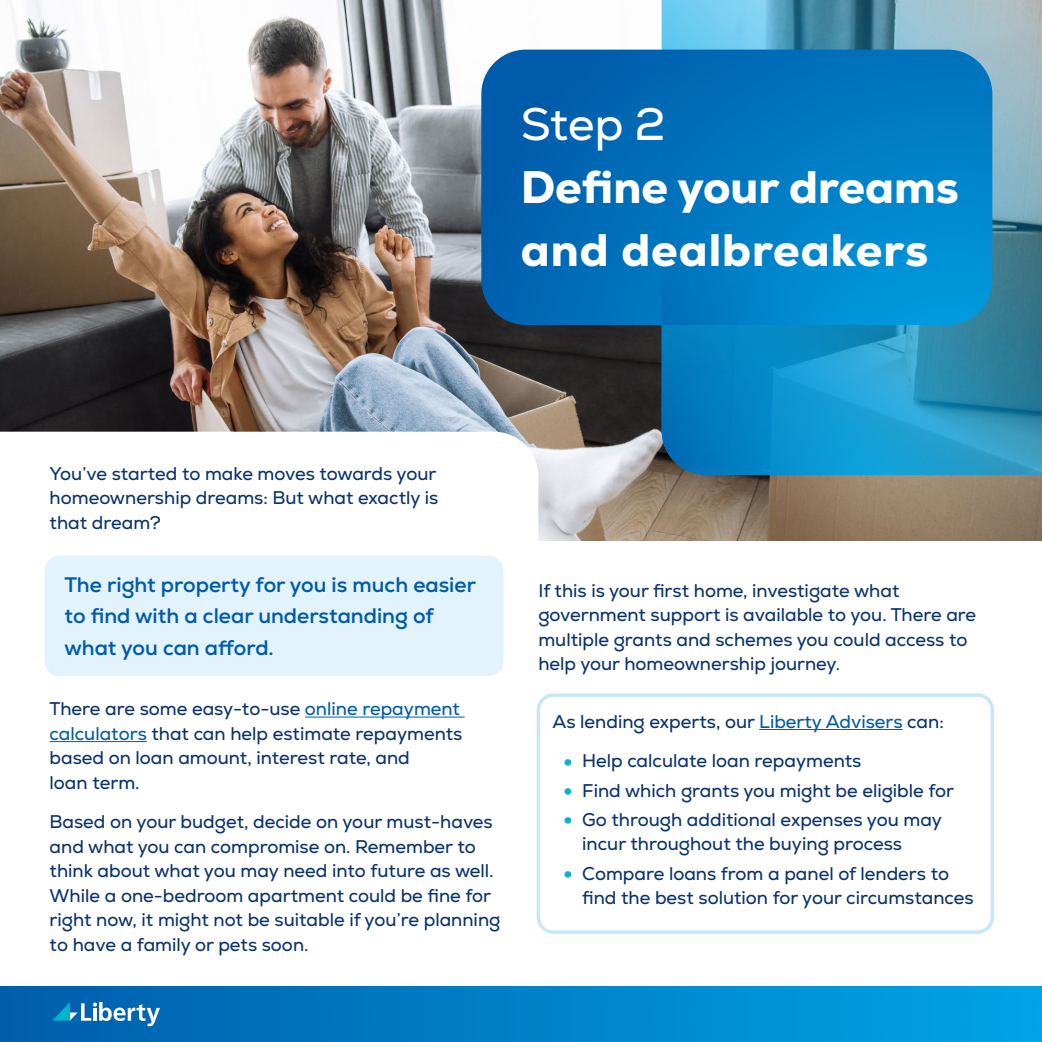
<style>
.page{position:relative;width:1042px;height:1042px;background:#fff}
.page>*{position:absolute;margin:0;border:0;box-sizing:border-box;transform-origin:0 0}
.t1{font:800 45.5px/63px "Nexa";letter-spacing:.005em;color:#fff}
.t2{font:45.5px "Nexa";color:#fff}
.t3{font:700 21px/31.5px "Nexa";color:#005baa}
.t4{font:18.38px/24.5px "Nexa";color:#0a3370}
.s1{color:#005baa}
.s2{font-weight:700;font-size:28px;color:#00b4ce}
</style>
<div class="page">
<img style="left:0;top:0;width:1042px;height:541px">
<svg style="left:0;top:432px;width:538px;height:311px"></svg>
<svg style="left:481px;top:50px;width:180px;height:275px;background:#0667b0"></svg>
<hr style="left:305px;top:716px;width:160px;height:1px;background:#005baa">
<hr style="left:50px;top:741px;width:97px;height:1px;background:#005baa">
<hr style="left:759px;top:729px;width:143px;height:1px;background:#005baa">
<div style="left:536px;top:693px;width:458px;height:241px;border:4px solid #c8e8fa;border-radius:15px"></div>
<svg style="left:661px;top:0;width:381px;height:475px;background:#1d8ac2"></svg>
<div style="left:45px;top:556px;width:459px;height:120px;background:#e2f3fc;border-radius:15px"></div>
<svg style="left:0;top:986px;width:1042px;height:56px;background:#0081c9"></svg>
<svg style="left:52px;top:1002px;width:108px;height:24px"></svg>
<h1 class="t2" style="left:521px;top:96px;width:146px">Step 2</h1>
<h1 class="t1" style="left:521px;top:155px;width:439px">Define your dreams and dealbreakers</h1>
<p class="t4" style="left:50px;top:461px;width:390px;text-align:justify">You’ve started to make moves towards your homeownership dreams: But what exactly is that dream?</p>
<p class="t3" style="left:64px;top:568px;width:413px">The right property for you is much easier to find with a clear understanding of what you can afford.</p>
<p class="t4" style="left:50px;top:697px;width:414px">There are some easy-to-use <span class="s1">online repayment calculators</span> that can help estimate repayments based on loan amount, interest rate, and<br>loan term.</p>
<p class="t4" style="left:50px;top:809px;width:452px">Based on your budget, decide on your must-haves and what you can compromise on. Remember to think about what you may need into future as well.<br>While a one-bedroom apartment could be fine for right now, it might not be suitable if you’re planning to have a family or pets soon.</p>
<p class="t4" style="left:538px;top:578px;width:439px">If this is your first home, investigate what government support is available to you. There are multiple grants and schemes you could access to help your homeownership journey.</p>
<p class="t4" style="left:552px;top:709px;width:393px">As lending experts, our <span class="s1">Liberty Advisers</span> can:</p>
<p class="t4" style="left:562px;top:748px;width:300px"><span class="s2">•</span> Help calculate loan repayments</p>
<p class="t4" style="left:562px;top:778px;width:393px"><span class="s2">•</span> Find which grants you might be eligible for</p>
<p class="t4" style="left:582px;top:807px;width:361px;text-indent:-20px"><span class="s2">•</span> Go through additional expenses you may incur throughout the buying process</p>
<p class="t4" style="left:582px;top:861px;width:393px;text-indent:-20px"><span class="s2">•</span> Compare loans from a panel of lenders to find the best solution for your circumstances</p>
</div>
